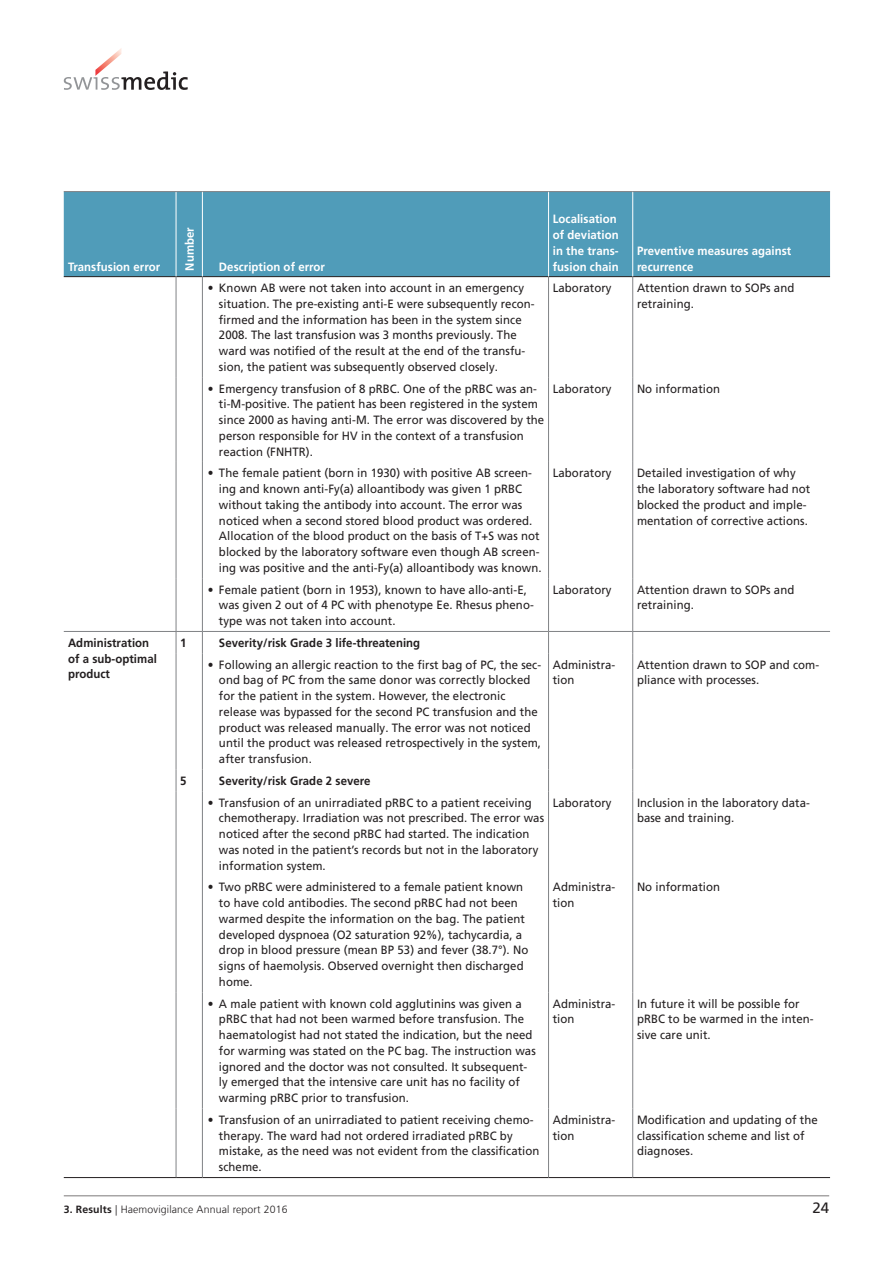
<style>
.page{position:relative;width:893px;height:1263px;background:#fff}
.page>*{position:absolute;margin:0;border:0;box-sizing:border-box;transform-origin:0 0}
.t1{font:15px "Frutiger LT Com";color:#231f20}
.t2{font:12px/15.8px "Frutiger LT Com";letter-spacing:.005em;color:#231f20;scale:.95 1}
.t3{font:700 12px/15.8px "Frutiger LT Com";letter-spacing:.005em;color:#fff;scale:.95 1}
.t4{font:700 12px/15.8px "Frutiger LT Com";letter-spacing:.005em;color:#231f20;scale:.95 1}
.t5{font:300 10.5px "Frutiger LT Com";letter-spacing:.015em;color:#231f20}
.s1{font-weight:700}
</style>
<div class="page">
<svg style="left:64px;top:48px;width:124px;height:42px"></svg>
<hr style="left:64px;top:1195px;width:765px;height:1px;background:#231f20">
<div style="left:64px;top:192px;width:766px;height:84px;background:#509cb9"></div>
<hr style="left:64px;top:276px;width:112px;height:1px;background:#231f20">
<svg style="left:176px;top:276px;width:43px;height:1px"></svg>
<hr style="left:219px;top:276px;width:330px;height:1px;background:#231f20">
<hr style="left:549px;top:276px;width:84px;height:1px;background:#231f20">
<hr style="left:633px;top:276px;width:197px;height:1px;background:#231f20">
<hr style="left:64px;top:1177px;width:112px;height:1px;background:#231f20">
<svg style="left:176px;top:1177px;width:43px;height:1px"></svg>
<hr style="left:219px;top:1177px;width:330px;height:1px;background:#231f20">
<hr style="left:549px;top:1177px;width:84px;height:1px;background:#231f20">
<hr style="left:633px;top:1177px;width:197px;height:1px;background:#231f20">
<hr style="left:176px;top:192px;width:1px;height:84px;background:#fff">
<hr style="left:202px;top:192px;width:1px;height:84px;background:#fff">
<hr style="left:548px;top:192px;width:1px;height:84px;background:#fff">
<hr style="left:632px;top:192px;width:1px;height:84px;background:#fff">
<hr style="left:176px;top:277px;width:1px;height:100px;background:#808285">
<hr style="left:202px;top:277px;width:1px;height:100px;background:#808285">
<hr style="left:176px;top:377px;width:1px;height:85px;background:#808285">
<hr style="left:202px;top:377px;width:1px;height:85px;background:#808285">
<hr style="left:176px;top:462px;width:1px;height:116px;background:#808285">
<hr style="left:202px;top:462px;width:1px;height:116px;background:#808285">
<hr style="left:176px;top:578px;width:1px;height:53px;background:#808285">
<hr style="left:202px;top:578px;width:1px;height:53px;background:#808285">
<hr style="left:176px;top:653px;width:1px;height:116px;background:#808285">
<hr style="left:202px;top:653px;width:1px;height:116px;background:#808285">
<svg style="left:176px;top:769px;width:1px;height:22px"></svg>
<svg style="left:202px;top:769px;width:1px;height:22px"></svg>
<hr style="left:176px;top:791px;width:1px;height:85px;background:#808285">
<hr style="left:202px;top:791px;width:1px;height:85px;background:#808285">
<hr style="left:176px;top:876px;width:1px;height:116px;background:#808285">
<hr style="left:202px;top:876px;width:1px;height:116px;background:#808285">
<hr style="left:176px;top:992px;width:1px;height:116px;background:#808285">
<hr style="left:202px;top:992px;width:1px;height:116px;background:#808285">
<hr style="left:176px;top:1108px;width:1px;height:69px;background:#808285">
<hr style="left:202px;top:1108px;width:1px;height:69px;background:#808285">
<hr style="left:548px;top:277px;width:1px;height:100px;background:#808285">
<hr style="left:632px;top:277px;width:1px;height:100px;background:#808285">
<hr style="left:548px;top:377px;width:1px;height:85px;background:#808285">
<hr style="left:632px;top:377px;width:1px;height:85px;background:#808285">
<hr style="left:548px;top:462px;width:1px;height:116px;background:#808285">
<hr style="left:632px;top:462px;width:1px;height:116px;background:#808285">
<hr style="left:548px;top:578px;width:1px;height:53px;background:#808285">
<hr style="left:632px;top:578px;width:1px;height:53px;background:#808285">
<svg style="left:548px;top:632px;width:1px;height:21px"></svg>
<svg style="left:632px;top:632px;width:1px;height:21px"></svg>
<hr style="left:548px;top:653px;width:1px;height:116px;background:#808285">
<hr style="left:632px;top:653px;width:1px;height:116px;background:#808285">
<svg style="left:548px;top:769px;width:1px;height:22px"></svg>
<svg style="left:632px;top:769px;width:1px;height:22px"></svg>
<hr style="left:548px;top:791px;width:1px;height:85px;background:#808285">
<hr style="left:632px;top:791px;width:1px;height:85px;background:#808285">
<hr style="left:548px;top:876px;width:1px;height:116px;background:#808285">
<hr style="left:632px;top:876px;width:1px;height:116px;background:#808285">
<hr style="left:548px;top:992px;width:1px;height:116px;background:#808285">
<hr style="left:632px;top:992px;width:1px;height:116px;background:#808285">
<hr style="left:548px;top:1108px;width:1px;height:69px;background:#808285">
<hr style="left:632px;top:1108px;width:1px;height:69px;background:#808285">
<hr style="left:64px;top:631px;width:112px;height:1px;background:#808285">
<svg style="left:176px;top:631px;width:43px;height:22px"></svg>
<hr style="left:219px;top:631px;width:330px;height:1px;background:#808285">
<hr style="left:549px;top:631px;width:84px;height:1px;background:#808285">
<hr style="left:633px;top:631px;width:197px;height:1px;background:#808285">
<hr style="left:64px;top:191px;width:112px;height:1px;background:#808285">
<svg style="left:176px;top:191px;width:43px;height:1px"></svg>
<hr style="left:219px;top:191px;width:330px;height:1px;background:#808285">
<hr style="left:549px;top:191px;width:84px;height:1px;background:#808285">
<hr style="left:633px;top:191px;width:197px;height:1px;background:#808285">
<p class="t3" style="left:68px;top:259px;width:98px">Transfusion error</p>
<p class="t3" style="left:182px;top:271px;width:47px;rotate:-90deg">Number</p>
<p class="t3" style="left:219px;top:259px;width:113px">Description of error</p>
<p class="t3" style="left:553px;top:211px;width:71px">Localisation of deviation in the trans&shy;fusion chain</p>
<p class="t3" style="left:637px;top:243px;width:164px">Preventive measures against recurrence</p>
<p class="t2" style="left:219px;top:280px;width:334px;text-indent:-11px">• Known AB were not taken into account in an emergency situation. The pre-existing anti-E were subsequently recon&shy;firmed and the information has been in the system since 2008. The last transfusion was 3 months previously. The ward was notified of the result at the end of the transfu&shy;sion, the patient was subsequently observed closely.</p>
<p class="t2" style="left:553px;top:280px;width:63px">Laboratory</p>
<p class="t2" style="left:637px;top:280px;width:167px">Attention drawn to SOPs and retraining.</p>
<p class="t2" style="left:219px;top:381px;width:344px;text-indent:-11px">• Emergency transfusion of 8 pRBC. One of the pRBC was an&shy;ti-M-positive. The patient has been registered in the system since 2000 as having anti-M. The error was discovered by the person responsible for HV in the context of a transfusion reaction (FNHTR).</p>
<p class="t2" style="left:553px;top:380px;width:63px">Laboratory</p>
<p class="t2" style="left:637px;top:380px;width:89px">No information</p>
<p class="t2" style="left:219px;top:465px;width:341px;text-indent:-11px">• The female patient (born in 1930) with positive AB screen&shy;ing and known anti-Fy(a) alloantibody was given 1 pRBC without taking the antibody into account. The error was noticed when a second stored blood product was ordered.<br>Allocation of the blood product on the basis of T+S was not blocked by the laboratory software even though AB screen&shy;ing was positive and the anti-Fy(a) alloantibody was known.</p>
<p class="t2" style="left:553px;top:465px;width:63px">Laboratory</p>
<p class="t2" style="left:637px;top:465px;width:184px">Detailed investigation of why the laboratory software had not blocked the product and imple&shy;mentation of corrective actions.</p>
<p class="t2" style="left:219px;top:582px;width:333px;text-indent:-11px">• Female patient (born in 1953), known to have allo-anti-E, was given 2 out of 4 PC with phenotype Ee. Rhesus pheno&shy;type was not taken into account.</p>
<p class="t2" style="left:553px;top:582px;width:63px">Laboratory</p>
<p class="t2" style="left:637px;top:582px;width:167px">Attention drawn to SOPs and retraining.</p>
<p class="t4" style="left:68px;top:635px;width:95px">Administration of a sub-optimal product</p>
<p class="t4" style="left:180px;top:635px;width:8px">1</p>
<p class="t4" style="left:219px;top:635px;width:213px">Severity/risk Grade 3 life-threatening</p>
<p class="t2" style="left:219px;top:657px;width:341px;text-indent:-11px">• Following an allergic reaction to the first bag of PC, the sec&shy;ond bag of PC from the same donor was correctly blocked for the patient in the system. However, the electronic release was bypassed for the second PC transfusion and the product was released manually. The error was not noticed until the product was released retrospectively in the system, after transfusion.</p>
<p class="t2" style="left:553px;top:656px;width:67px">Administra&shy;tion</p>
<p class="t2" style="left:637px;top:657px;width:193px">Attention drawn to SOP and com&shy;pliance with processes.</p>
<p class="t4" style="left:180px;top:773px;width:8px">5</p>
<p class="t4" style="left:219px;top:773px;width:161px">Severity/risk Grade 2 severe</p>
<p class="t2" style="left:219px;top:795px;width:344px;text-indent:-11px">• Transfusion of an unirradiated pRBC to a patient receiving chemotherapy. Irradiation was not prescribed. The error was noticed after the second pRBC had started. The indication was noted in the patient’s records but not in the laboratory information system.</p>
<p class="t2" style="left:553px;top:795px;width:63px">Laboratory</p>
<p class="t2" style="left:637px;top:795px;width:183px">Inclusion in the laboratory data&shy;base and training.</p>
<p class="t2" style="left:219px;top:879px;width:327px;text-indent:-11px">• Two pRBC were administered to a female patient known to have cold antibodies. The second pRBC had not been warmed despite the information on the bag. The patient developed dyspnoea (O2 saturation 92%), tachycardia, a drop in blood pressure (mean BP 53) and fever (38.7°). No signs of haemolysis. Observed overnight then discharged home.</p>
<p class="t2" style="left:553px;top:879px;width:67px">Administra&shy;tion</p>
<p class="t2" style="left:637px;top:879px;width:89px">No information</p>
<p class="t2" style="left:219px;top:996px;width:335px;text-indent:-11px">• A male patient with known cold agglutinins was given a pRBC that had not been warmed before transfusion. The haematologist had not stated the indication, but the need for warming was stated on the PC bag. The instruction was ignored and the doctor was not consulted. It subsequent&shy;ly emerged that the intensive care unit has no facility of warming pRBC prior to transfusion.</p>
<p class="t2" style="left:553px;top:996px;width:67px">Administra&shy;tion</p>
<p class="t2" style="left:637px;top:996px;width:187px">In future it will be possible for pRBC to be warmed in the inten&shy;sive care unit.</p>
<p class="t2" style="left:219px;top:1112px;width:339px;text-indent:-11px">• Transfusion of an unirradiated to patient receiving chemo&shy;therapy. The ward had not ordered irradiated pRBC by mistake, as the need was not evident from the classification scheme.</p>
<p class="t2" style="left:553px;top:1112px;width:67px">Administra&shy;tion</p>
<p class="t2" style="left:637px;top:1112px;width:192px">Modification and updating of the classification scheme and list of diagnoses.</p>
<p class="t5" style="left:64px;top:1203px;width:225px"><span class="s1">3. Results</span> | Haemovigilance Annual report 2016</p>
<p class="t1" style="left:812px;top:1199px;width:18px">24</p>
</div>
